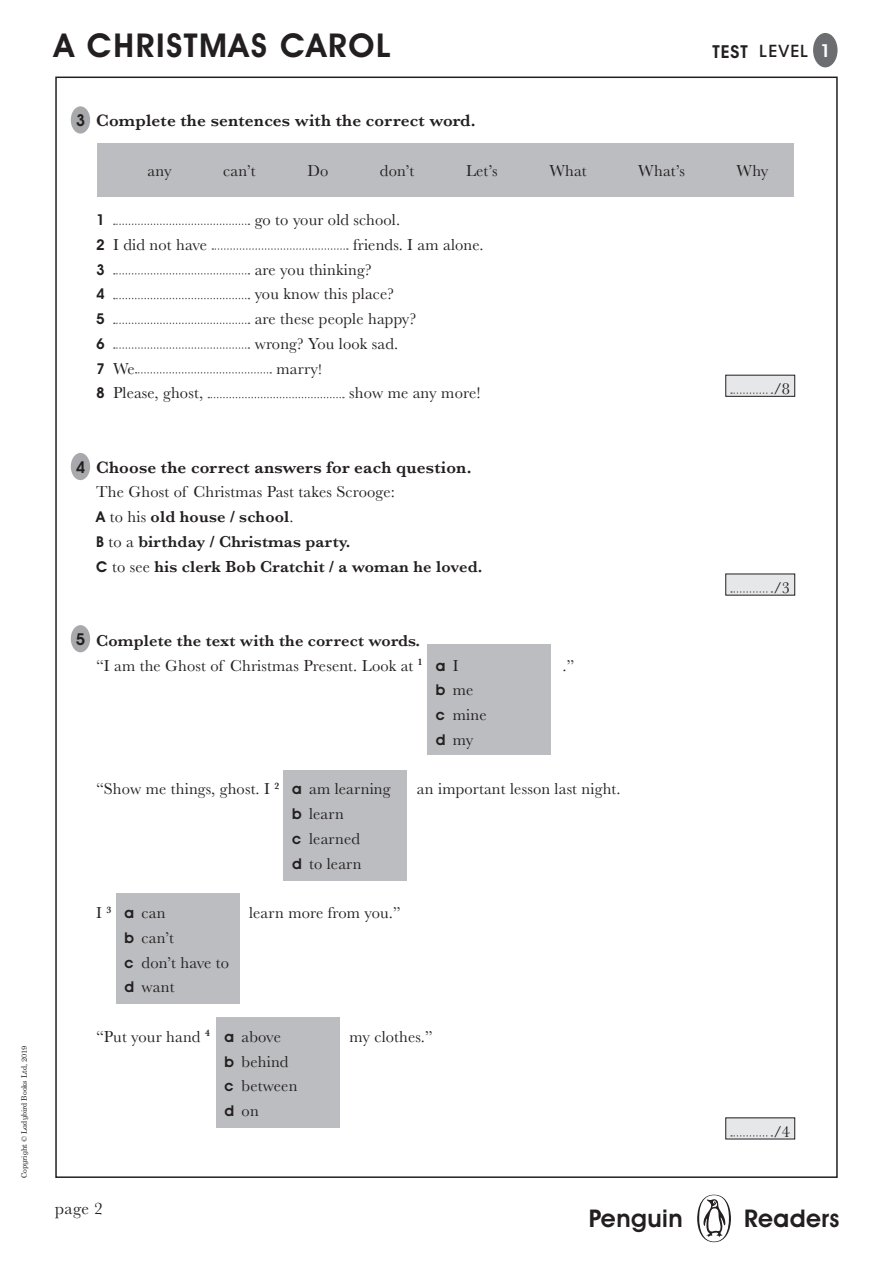
<style>
.page{position:relative;width:893px;height:1263px;background:#fff}
.page>*{position:absolute;margin:0;border:0;box-sizing:border-box;transform-origin:0 0}
.t1{font:600 33px "Avant Garde IT Cby BT";letter-spacing:.05em;color:#231f20}
.t2{font:600 24.6px "Avant Garde IT Cby BT";letter-spacing:.02em;color:#231f20}
._05b_HEADING{font:600 17.25px "Baskerville";letter-spacing:.01em;color:#231f20}
.t3{font:17.25px "Baskerville";color:#231f20}
._05_BODY{font:16.5px "Baskerville";letter-spacing:.01em;color:#231f20}
._05_BODY-2{font:600 16.5px "Baskerville";letter-spacing:.01em;color:#231f20}
.t4{font:500 16.5px "ITC Avant Garde Std";letter-spacing:.05em;color:#231f20}
.BODY_TEXT{font:16.5px "Baskerville";color:#231f20}
.BODY_TEXT-2{font:600 16.5px "Avant Garde IT Cby BT";color:#231f20}
._05_BODY-3{font:600 15px "Avant Garde IT Cby BT";color:#231f20}
.t5{font:7.5px "Century Schlbk Penguin Inf";color:#231f20}
.s1{font-weight:600;font-size:17.25px}
.s2{font-family:"Avant Garde IT Cby BT";font-weight:600;font-size:18px;color:#fff}
.s3{font-family:"Avant Garde IT Cby BT";font-weight:600;font-size:15px}
.s4{font-size:15px}
.s5{font-family:"Avant Garde IT Cby BT";font-size:15px}
.s6{font-weight:400}
.s7{font-family:"Baskerville";font-weight:400;font-size:16.5px}
</style>
<div class="page">
<div style="left:697px;top:1195px;width:34px;height:47px;background:#231f20;border-radius:50%"></div>
<svg style="left:699px;top:1195px;width:30px;height:46px"></svg>
<div style="left:813px;top:33px;width:24px;height:34px;background:#6c6d70;border-radius:50%"></div>
<div style="left:427px;top:645px;width:124px;height:110px;background:#bcbdc0"></div>
<div style="left:97px;top:144px;width:696px;height:53px;background:#bcbdc0"></div>
<div style="left:71px;top:106px;width:19px;height:28px;background:#a8a9ad;border-radius:50%"></div>
<svg style="left:114px;top:224px;width:135px;height:1px"></svg>
<svg style="left:212px;top:248px;width:136px;height:2px"></svg>
<svg style="left:114px;top:273px;width:135px;height:2px"></svg>
<svg style="left:114px;top:298px;width:135px;height:1px"></svg>
<svg style="left:114px;top:323px;width:135px;height:1px"></svg>
<svg style="left:114px;top:347px;width:135px;height:2px"></svg>
<svg style="left:136px;top:372px;width:135px;height:2px"></svg>
<svg style="left:208px;top:397px;width:136px;height:1px"></svg>
<div style="left:726px;top:375px;width:69px;height:21px;background:#e6e7e9"></div>
<div style="left:725px;top:375px;width:70px;height:22px;border:1px solid #231f20"></div>
<svg style="left:731px;top:392px;width:41px;height:2px"></svg>
<div style="left:71px;top:453px;width:19px;height:27px;background:#a8a9ad;border-radius:50%"></div>
<div style="left:726px;top:574px;width:69px;height:21px;background:#e6e7e9"></div>
<svg style="left:731px;top:591px;width:41px;height:2px"></svg>
<div style="left:71px;top:625px;width:19px;height:27px;background:#a8a9ad;border-radius:50%"></div>
<div style="left:284px;top:770px;width:123px;height:110px;background:#bcbdc0"></div>
<div style="left:116px;top:893px;width:123px;height:111px;background:#bcbdc0"></div>
<div style="left:216px;top:1017px;width:123px;height:111px;background:#bcbdc0"></div>
<div style="left:726px;top:1118px;width:69px;height:21px;background:#e6e7e9"></div>
<svg style="left:731px;top:1135px;width:41px;height:1px"></svg>
<p class="t5" style="left:19px;top:1178px;width:134px;rotate:-90deg">Copyright © Ladybird Books Ltd, 2019</p>
<h1 class="t1" style="left:54px;top:26px;width:338px">A CHRISTMAS CAROL</h1>
<p class="t4" style="left:712px;top:41px;width:119px"><span class="s1">TEST</span> LEVEL <span class="s2">1</span></p>
<p class="BODY_TEXT-2" style="left:76px;top:110px;width:11px">3</p>
<p class="_05b_HEADING" style="left:96px;top:108px;width:381px">Complete the sentences with the correct word.</p>
<p class="_05_BODY" style="left:148px;top:160px;width:26px">any</p>
<p class="_05_BODY" style="left:223px;top:160px;width:34px">can’t</p>
<p class="_05_BODY" style="left:307px;top:160px;width:22px">Do</p>
<p class="_05_BODY" style="left:380px;top:160px;width:36px">don’t</p>
<p class="_05_BODY" style="left:466px;top:160px;width:33px">Let’s</p>
<p class="_05_BODY" style="left:549px;top:160px;width:39px">What</p>
<p class="_05_BODY" style="left:638px;top:160px;width:48px">What’s</p>
<p class="_05_BODY" style="left:736px;top:160px;width:33px">Why</p>
<p class="_05_BODY-3" style="left:96px;top:211px;width:10px">1</p>
<p class="_05_BODY" style="left:255px;top:209px;width:147px">go to your old school.</p>
<p class="_05_BODY" style="left:96px;top:234px;width:113px"><span class="s3">2</span> I did not have</p>
<p class="_05_BODY" style="left:353px;top:234px;width:132px">friends. I am alone.</p>
<p class="_05_BODY-3" style="left:96px;top:260px;width:10px">3</p>
<p class="_05_BODY" style="left:255px;top:259px;width:118px">are you thinking?</p>
<p class="_05_BODY-3" style="left:96px;top:285px;width:10px">4</p>
<p class="_05_BODY" style="left:255px;top:283px;width:141px">you know this place?</p>
<p class="_05_BODY-3" style="left:96px;top:310px;width:10px">5</p>
<p class="_05_BODY" style="left:255px;top:308px;width:163px">are these people happy?</p>
<p class="_05_BODY-3" style="left:96px;top:334px;width:10px">6</p>
<p class="_05_BODY" style="left:255px;top:333px;width:145px">wrong? You look sad.</p>
<p class="_05_BODY" style="left:96px;top:358px;width:40px"><span class="s3">7</span> We</p>
<p class="_05_BODY" style="left:276px;top:358px;width:47px">marry<span class="s4">!</span></p>
<p class="_05_BODY" style="left:96px;top:382px;width:109px"><span class="s3">8</span> Please, ghost,</p>
<p class="_05_BODY" style="left:349px;top:382px;width:133px">show me any more!</p>
<p class="BODY_TEXT" style="left:773px;top:378px;width:18px">/8</p>
<p class="BODY_TEXT-2" style="left:76px;top:457px;width:11px">4</p>
<p class="_05b_HEADING" style="left:96px;top:455px;width:377px">Choose the correct answers for each question.</p>
<p class="_05_BODY" style="left:96px;top:481px;width:300px">The Ghost of Christmas Past takes Scrooge:</p>
<p class="_05_BODY-2" style="left:96px;top:505px;width:199px"><span class="s5">A</span> <span class="s6">to his</span> old house / school<span class="s6">.</span></p>
<p class="_05_BODY-2" style="left:96px;top:530px;width:256px"><span class="s5">B</span> <span class="s6">to a</span> birthday / Christmas party.</p>
<p class="_05_BODY-2" style="left:96px;top:555px;width:388px"><span class="s5">C</span> <span class="s6">to see</span> his clerk Bob Cratchit / a woman he loved.</p>
<p class="BODY_TEXT-2" style="left:76px;top:629px;width:11px">5</p>
<p class="_05_BODY-2" style="left:96px;top:629px;width:326px">Complete the text with the correct words.</p>
<p class="_05_BODY" style="left:96px;top:655px;width:328px">“I am the Ghost of Christmas Present. Look at <sup>1</sup></p>
<p class="_05_BODY" style="left:562px;top:655px;width:13px">.”</p>
<p class="_05_BODY-3" style="left:436px;top:656px;width:24px">a <span class="s7">I</span></p>
<p class="_05_BODY" style="left:436px;top:679px;width:39px"><span class="s3">b</span> me</p>
<p class="_05_BODY" style="left:436px;top:704px;width:52px"><span class="s3">c</span> mine</p>
<p class="_05_BODY" style="left:436px;top:729px;width:39px"><span class="s3">d</span> my</p>
<p class="_05_BODY" style="left:96px;top:778px;width:185px">“Show me things, ghost. I <sup>2</sup></p>
<p class="_05_BODY" style="left:417px;top:778px;width:205px">an important lesson last night.</p>
<p class="_05_BODY" style="left:292px;top:778px;width:100px"><span class="s3">a</span> am learning</p>
<p class="_05_BODY" style="left:292px;top:803px;width:53px"><span class="s3">b</span> learn</p>
<p class="_05_BODY" style="left:292px;top:828px;width:69px"><span class="s3">c</span> learned</p>
<p class="_05_BODY" style="left:292px;top:853px;width:71px"><span class="s3">d</span> to learn</p>
<p class="_05_BODY" style="left:96px;top:902px;width:17px">I <sup>3</sup></p>
<p class="_05_BODY" style="left:249px;top:902px;width:153px">learn more from you.”</p>
<p class="_05_BODY" style="left:125px;top:902px;width:42px"><span class="s3">a</span> can</p>
<p class="_05_BODY" style="left:125px;top:927px;width:51px"><span class="s3">b</span> can’t</p>
<p class="_05_BODY" style="left:125px;top:952px;width:106px"><span class="s3">c</span> don’t have to</p>
<p class="_05_BODY" style="left:125px;top:976px;width:51px"><span class="s3">d</span> want</p>
<p class="_05_BODY" style="left:225px;top:1026px;width:58px"><span class="s3">a</span> above</p>
<p class="_05_BODY" style="left:225px;top:1051px;width:65px"><span class="s3">b</span> behind</p>
<p class="_05_BODY" style="left:225px;top:1075px;width:74px"><span class="s3">c</span> between</p>
<p class="_05_BODY" style="left:225px;top:1100px;width:36px"><span class="s3">d</span> on</p>
<p class="_05_BODY" style="left:96px;top:1026px;width:115px">“Put your hand <sup>4</sup></p>
<p class="_05_BODY" style="left:349px;top:1026px;width:85px">my clothes.”</p>
<p class="BODY_TEXT" style="left:773px;top:577px;width:18px">/3</p>
<p class="BODY_TEXT" style="left:773px;top:1121px;width:18px">/4</p>
<p class="t3" style="left:55px;top:1197px;width:49px">page 2</p>
<h2 class="t2" style="left:589px;top:1203px;width:96px">Penguin</h2>
<h2 class="t2" style="left:744px;top:1203px;width:97px">Readers</h2>
</div>
